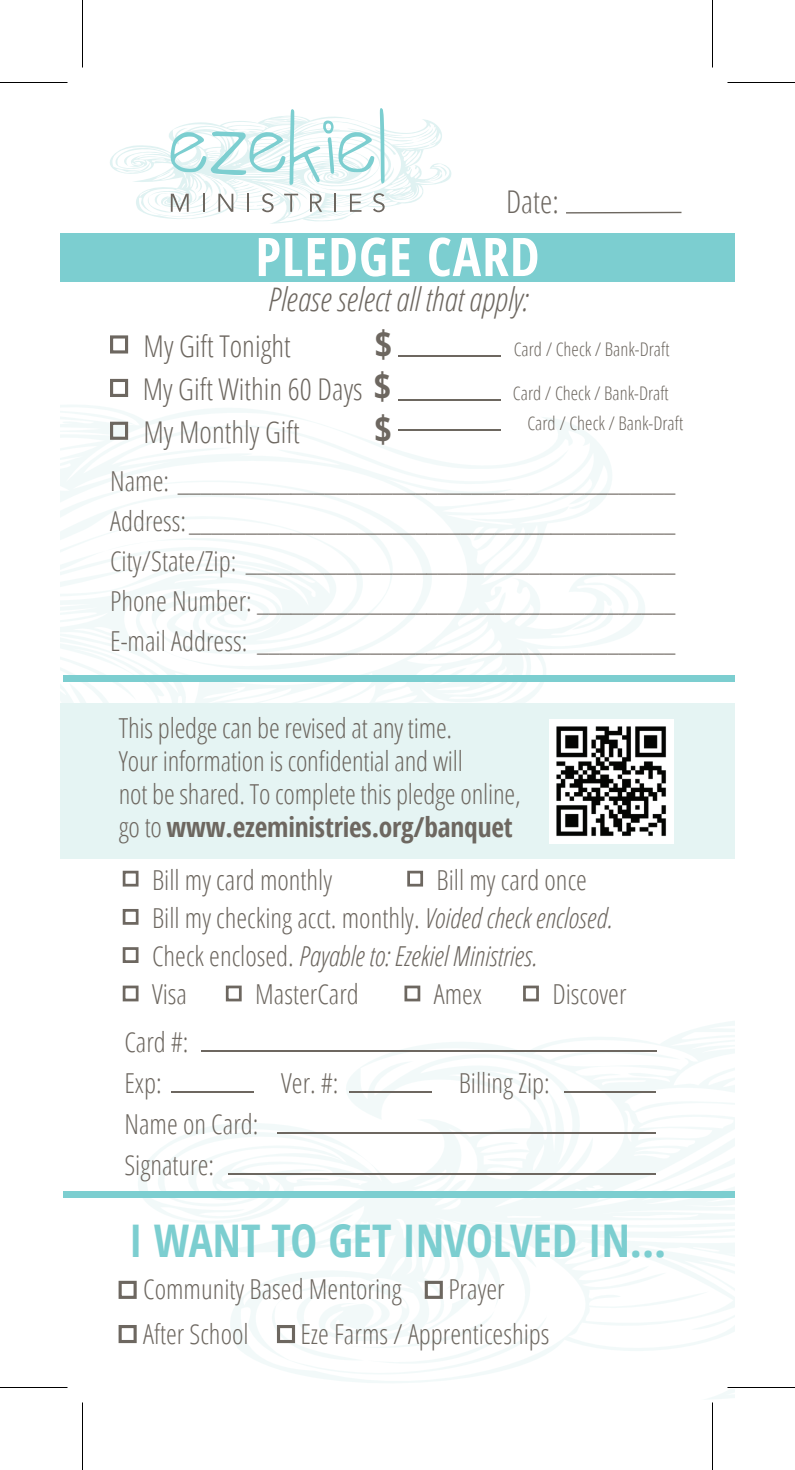
<style>
.page{position:relative;width:795px;height:1470px;background:#fff}
.page>*{position:absolute;margin:0;border:0;box-sizing:border-box;transform-origin:0 0}
.t1{font:700 condensed 53.25px "Open Sans";letter-spacing:.02em;color:#fff}
.t2{font:700 condensed 45px "Open Sans";color:#7cced0}
.t3{font:700 condensed 37.5px/42.2px "Open Sans";color:#6d6760;text-align:justify}
.t4{font:italic 300 condensed 32.5px "Open Sans";color:#6d6760}
.t5{font:300 condensed 31.25px "Open Sans";color:#6d6760}
.t6{font:300 condensed 30px/42.8px "Open Sans";color:#6d6760}
.t7{font:300 condensed 27.5px/40px "Open Sans";color:#6d6760}
.t8{font:300 condensed 18.75px/29.5px "Open Sans";color:#6d6760}
.s1{font-weight:700}
.s2{font-style:italic}
</style>
<div class="page">
<svg style="left:60px;top:405px;width:585px;height:298px"></svg>
<svg style="left:138px;top:1021px;width:597px;height:378px"></svg>
<div style="left:63px;top:675px;width:672px;height:7px;background:#7cced0"></div>
<div style="left:63px;top:1191px;width:672px;height:7px;background:#7cced0"></div>
<hr style="left:398px;top:355px;width:103px;height:2px;background:#6d6760">
<hr style="left:398px;top:399px;width:103px;height:1px;background:#6d6760">
<hr style="left:398px;top:429px;width:103px;height:2px;background:#6d6760">
<hr style="left:566px;top:212px;width:116px;height:2px;background:#6d6760">
<svg style="left:110px;top:108px;width:341px;height:116px"></svg>
<div style="left:60px;top:233px;width:675px;height:48px;background:#7cced0"></div>
<div style="left:60px;top:703px;width:675px;height:155px;background:#e5f4f3"></div>
<div style="left:110px;top:335px;width:18px;height:19px;border:3px solid #6d6760"></div>
<div style="left:110px;top:379px;width:18px;height:18px;border:3px solid #6d6760"></div>
<div style="left:110px;top:422px;width:18px;height:18px;border:3px solid #6d6760"></div>
<img style="left:550px;top:720px;width:124px;height:123px">
<hr style="left:201px;top:1051px;width:455px;height:1px;background:#6d6760">
<hr style="left:171px;top:1091px;width:82px;height:1px;background:#6d6760">
<hr style="left:350px;top:1091px;width:82px;height:1px;background:#6d6760">
<hr style="left:565px;top:1091px;width:91px;height:1px;background:#6d6760">
<hr style="left:229px;top:1174px;width:427px;height:1px;background:#6d6760">
<hr style="left:278px;top:1133px;width:378px;height:1px;background:#6d6760">
<div style="left:123px;top:871px;width:16px;height:16px;border:3px solid #6d6760"></div>
<div style="left:407px;top:871px;width:16px;height:16px;border:3px solid #6d6760"></div>
<div style="left:123px;top:909px;width:16px;height:16px;border:3px solid #6d6760"></div>
<div style="left:123px;top:947px;width:16px;height:16px;border:3px solid #6d6760"></div>
<div style="left:123px;top:986px;width:16px;height:15px;border:3px solid #6d6760"></div>
<div style="left:226px;top:986px;width:16px;height:15px;border:3px solid #6d6760"></div>
<div style="left:405px;top:986px;width:15px;height:15px;border:3px solid #6d6760"></div>
<div style="left:523px;top:986px;width:16px;height:15px;border:3px solid #6d6760"></div>
<div style="left:119px;top:1325px;width:18px;height:18px;border:3px solid #6d6760"></div>
<div style="left:119px;top:1281px;width:18px;height:18px;border:3px solid #6d6760"></div>
<div style="left:277px;top:1325px;width:18px;height:18px;border:3px solid #6d6760"></div>
<div style="left:425px;top:1281px;width:18px;height:18px;border:3px solid #6d6760"></div>
<hr style="left:728px;top:1386px;width:67px;height:3px;background:#fff">
<hr style="left:0;top:82px;width:68px;height:1px;background:#000">
<hr style="left:728px;top:82px;width:67px;height:1px;background:#000">
<hr style="left:0;top:1387px;width:68px;height:1px;background:#000">
<hr style="left:728px;top:1387px;width:67px;height:1px;background:#000">
<hr style="left:82px;top:0;width:1px;height:68px;background:#000">
<hr style="left:82px;top:1402px;width:1px;height:68px;background:#000">
<hr style="left:712px;top:0;width:1px;height:68px;background:#000">
<hr style="left:712px;top:1402px;width:1px;height:68px;background:#000">
<p class="t5" style="left:506px;top:181px;width:54px">Date:</p>
<h1 class="t1" style="left:255px;top:220px;width:286px">PLEDGE CARD</h1>
<p class="t4" style="left:268px;top:277px;width:262px">Please select all that apply:</p>
<p class="t6" style="left:144px;top:324px;width:149px">My Gift Tonight</p>
<h3 class="t3" style="left:374px;top:323px;width:20px">$ $ $</h3>
<p class="t8" style="left:514px;top:334px;width:157px">Card / Check / Bank-Draft</p>
<p class="t8" style="left:527px;top:378px;width:157px;text-indent:-14px">Card / Check / Bank-Draft<br>Card / Check / Bank-Draft</p>
<p class="t6" style="left:143px;top:367px;width:222px">My Gift Within 60 Days<br>My Monthly Gift</p>
<p class="t7" style="left:110px;top:460px;width:567px;text-align:justify">Name: ____________________________________________ Address:___________________________________________ City/State/Zip: ______________________________________ Phone Number: _____________________________________ E-mail Address: _____________________________________</p>
<p class="t7" style="left:119px;top:710px;width:403px;line-height:33px">This pledge can be revised at any time.<br>Your information is confidential and will<br>not be shared. To complete this pledge online, go to <span class="s1">www.ezeministries.org/banquet</span></p>
<p class="t7" style="left:152px;top:860px;width:462px;line-height:38.2px;text-indent:285px">Bill my card once<br>Bill my checking acct. monthly. <span class="s2">Voided check enclosed.<br></span>Check enclosed. <span class="s2">Payable to: Ezekiel Ministries.<br></span>Visa</p>
<p class="t7" style="left:152px;top:859px;width:182px">Bill my card monthly</p>
<p class="t7" style="left:255px;top:974px;width:105px">MasterCard</p>
<p class="t7" style="left:434px;top:974px;width:50px">Amex</p>
<p class="t7" style="left:552px;top:974px;width:76px">Discover</p>
<p class="t7" style="left:124px;top:1020px;width:136px;line-height:41px">Card #:<br>Exp:<br>Name on Card:<br>Signature:</p>
<p class="t7" style="left:281px;top:1062px;width:59px">Ver. #:</p>
<p class="t7" style="left:459px;top:1062px;width:93px">Billing Zip:</p>
<h2 class="t2" style="left:129px;top:1210px;width:539px">I WANT TO GET INVOLVED IN...</h2>
<p class="t7" style="left:143px;top:1268px;width:260px">Community Based Mentoring</p>
<p class="t7" style="left:448px;top:1268px;width:58px">Prayer</p>
<p class="t7" style="left:143px;top:1313px;width:107px">After School</p>
<p class="t7" style="left:300px;top:1313px;width:251px">Eze Farms / Apprenticeships</p>
</div>
